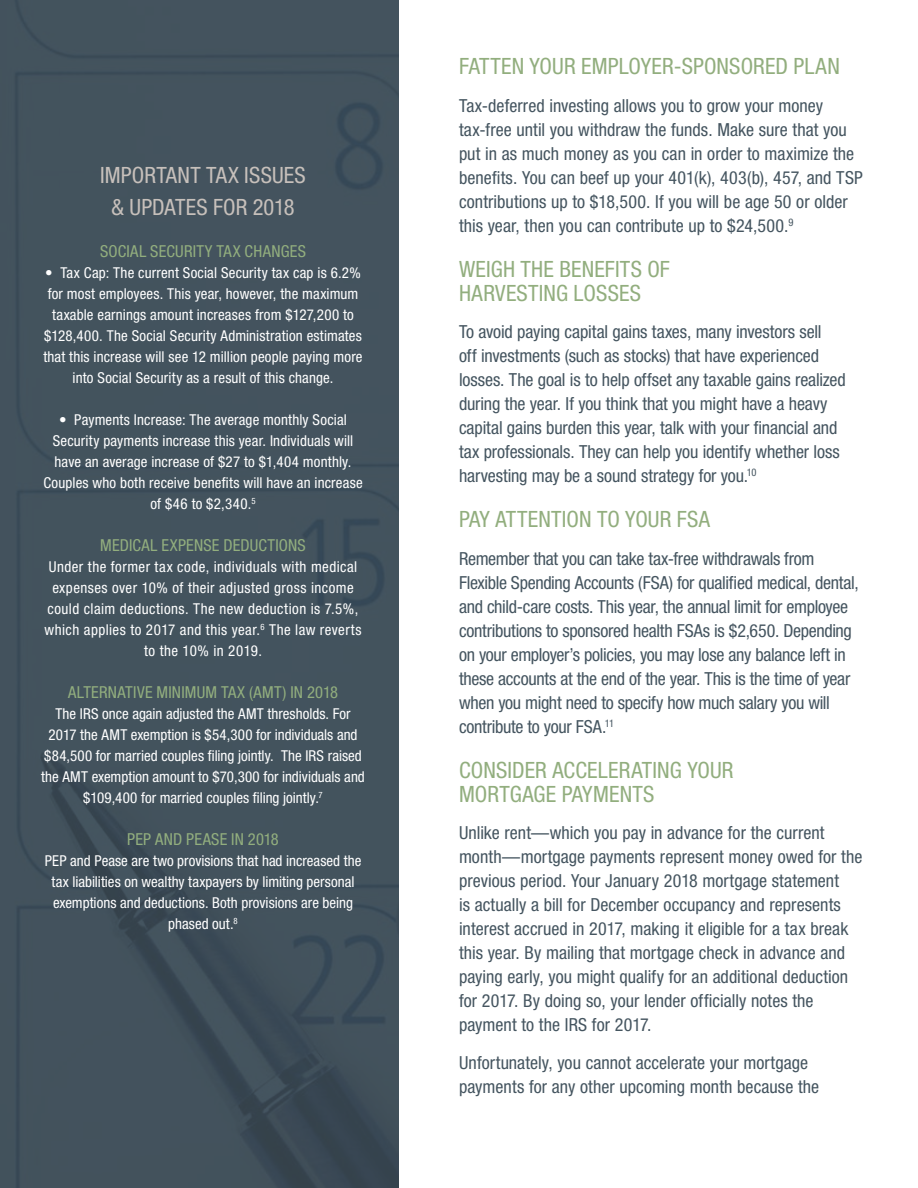
<style>
.page{position:relative;width:918px;height:1188px;background:#fff}
.page>*{position:absolute;margin:0;border:0;box-sizing:border-box;transform-origin:0 0}
.t1{font:condensed 22.5px/24px "Helvetica Neue LT Std";letter-spacing:.005em;color:#92ae7e}
.t2{font:condensed 22.5px/31.5px "Helvetica Neue LT Std";letter-spacing:.005em;color:#c7c0bb;text-align:center}
.t3{font:condensed 18px/24px "Helvetica Neue LT Std";color:#455560}
.t4{font:condensed 16.5px "Helvetica Neue LT Std";letter-spacing:.015em;color:#92ae7e}
.t5{font:condensed 15px/21px "Helvetica Neue LT Std";letter-spacing:.01em;color:#fff;text-align:center}
.t6{font:condensed 15px/21px "Helvetica Neue LT Std";letter-spacing:.03em;color:#fff;text-align:center}
</style>
<div class="page">
<div style="left:0;top:0;width:399px;height:1188px;background:#455560"></div>
<p class="t2" style="left:100px;top:160px;width:207px">IMPORTANT TAX ISSUES &amp; UPDATES FOR 2018</p>
<p class="t4" style="left:100px;top:242px;width:207px">SOCIAL SECURITY TAX CHANGES</p>
<p class="t5" style="left:43px;top:262px;width:321px">• Tax Cap: The current Social Security tax cap is 6.2% for most employees. This year, however, the maximum taxable earnings amount increases from $127,200 to $128,400. The Social Security Administration estimates that this increase will see 12 million people paying more into Social Security as a result of this change.</p>
<p class="t5" style="left:43px;top:409px;width:321px">• Payments Increase: The average monthly Social Security payments increase this year. Individuals will have an average increase of $27 to $1,404 monthly.<br>Couples who both receive benefits will have an increase of $46 to $2,340.<sup>5</sup></p>
<p class="t4" style="left:100px;top:536px;width:207px">MEDICAL EXPENSE DEDUCTIONS</p>
<p class="t6" style="left:45px;top:556px;width:318px">Under the former tax code, individuals with medical expenses over 10% of their adjusted gross income could claim deductions. The new deduction is 7.5%, which applies to 2017 and this year.<sup>6</sup> The law reverts to the 10% in 2019.</p>
<p class="t4" style="left:68px;top:683px;width:271px">ALTERNATIVE MINIMUM TAX (AMT) IN 2018</p>
<p class="t5" style="left:41px;top:703px;width:325px">The IRS once again adjusted the AMT thresholds. For 2017 the AMT exemption is $54,300 for individuals and $84,500 for married couples filing jointly. The IRS raised the AMT exemption amount to $70,300 for individuals and $109,400 for married couples filing jointly.<sup>7</sup></p>
<p class="t4" style="left:127px;top:830px;width:153px">PEP AND PEASE IN 2018</p>
<p class="t5" style="left:45px;top:850px;width:318px">PEP and Pease are two provisions that had increased the tax liabilities on wealthy taxpayers by limiting personal exemptions and deductions. Both provisions are being phased out.<sup>8</sup></p>
<p class="t1" style="left:459px;top:54px;width:382px">FATTEN YOUR EMPLOYER-SPONSORED PLAN</p>
<p class="t3" style="left:459px;top:93px;width:405px">Tax-deferred investing allows you to grow your money tax-free until you withdraw the funds. Make sure that you put in as much money as you can in order to maximize the benefits. You can beef up your 401(k), 403(b), 457, and TSP contributions up to $18,500. If you will be age 50 or older this year, then you can contribute up to $24,500.<sup>9</sup></p>
<p class="t1" style="left:459px;top:257px;width:212px">WEIGH THE BENEFITS OF<br>HARVESTING LOSSES</p>
<p class="t3" style="left:459px;top:320px;width:388px">To avoid paying capital gains taxes, many investors sell<br>off investments (such as stocks) that have experienced losses. The goal is to help offset any taxable gains realized during the year. If you think that you might have a heavy capital gains burden this year, talk with your financial and tax professionals. They can help you identify whether loss harvesting may be a sound strategy for you.<sup>10</sup></p>
<p class="t1" style="left:459px;top:507px;width:252px">PAY ATTENTION TO YOUR FSA</p>
<p class="t3" style="left:459px;top:546px;width:401px">Remember that you can take tax-free withdrawals from Flexible Spending Accounts (FSA) for qualified medical, dental, and child-care costs. This year, the annual limit for employee contributions to sponsored health FSAs is $2,650. Depending on your employer’s policies, you may lose any balance left in these accounts at the end of the year. This is the time of year when you might need to specify how much salary you will contribute to your FSA.<sup>11</sup></p>
<p class="t1" style="left:459px;top:758px;width:276px">CONSIDER ACCELERATING YOUR<br>MORTGAGE PAYMENTS</p>
<p class="t3" style="left:459px;top:821px;width:405px">Unlike rent—which you pay in advance for the current month—mortgage payments represent money owed for the previous period. Your January 2018 mortgage statement<br>is actually a bill for December occupancy and represents interest accrued in 2017, making it eligible for a tax break this year. By mailing that mortgage check in advance and paying early, you might qualify for an additional deduction for 2017. By doing so, your lender officially notes the payment to the IRS for 2017.</p>
<p class="t3" style="left:459px;top:1050px;width:362px">Unfortunately, you cannot accelerate your mortgage payments for any other upcoming month because the</p>
</div>
